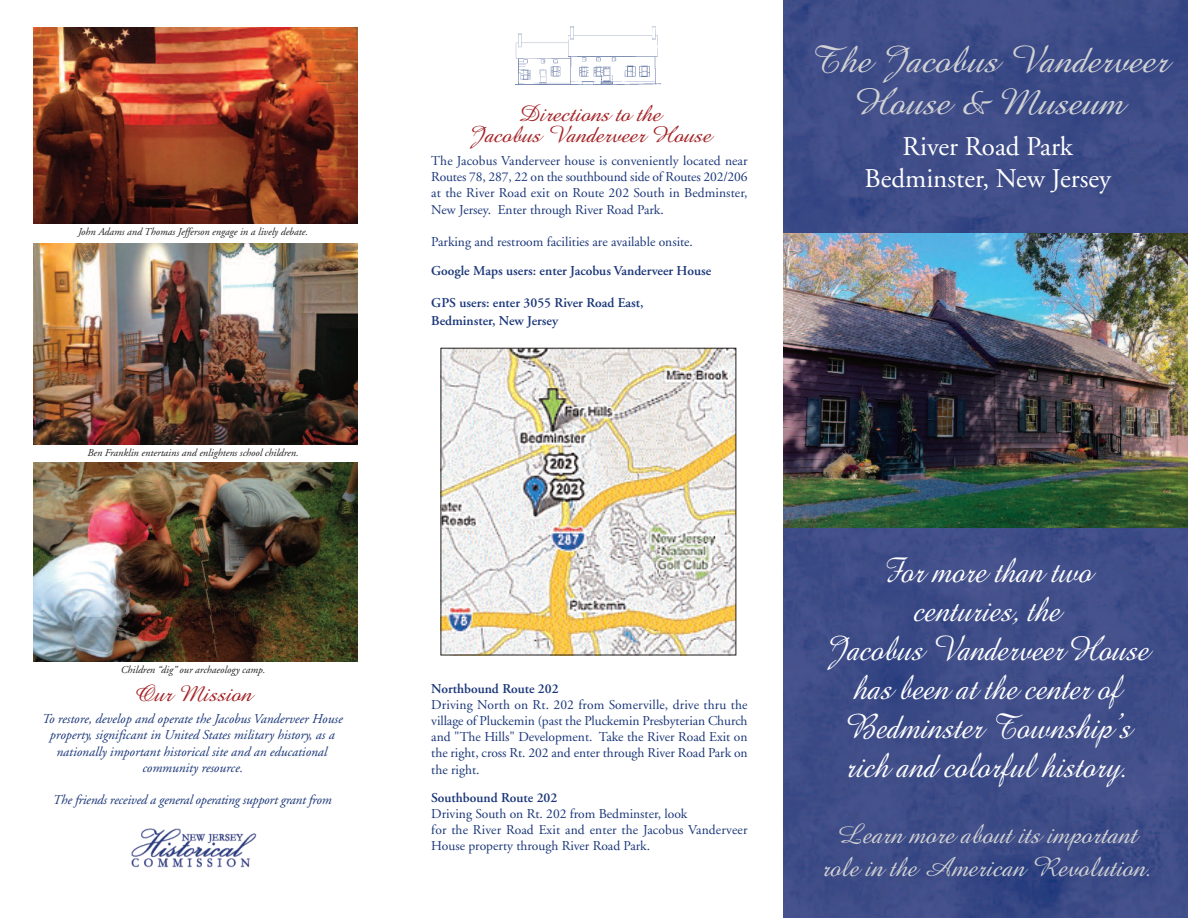
<style>
.page{position:relative;width:1188px;height:918px;background:#fff}
.page>*{position:absolute;margin:0;border:0;box-sizing:border-box;transform-origin:0 0}
.t1{font:39px/42px "Amaze D Italic";color:#d1d2d4;text-align:center}
.t2{font:36px/39px "Amaze D Italic";color:#fff;text-align:center;scale:.9 1}
.t3{font:28.35px/33px "Amaze D Italic";color:#d1d2d4;text-align:center;scale:.95 1}
.t4{font:27px/32.4px "Adobe Garamond";color:#fff;text-align:center}
.t5{font:24px/21px "Amaze D Italic";color:#a42125;text-align:center}
.t6{font:13.5px/16.2px "Adobe Garamond";color:#1a3679;text-align:justify}
.t7{font:italic 13.5px/16.2px "Adobe Garamond";color:#1a3679;text-align:center}
.t8{font:600 13.5px/17.2px "Adobe Garamond";color:#1a3679}
.t9{font:italic 10.5px "Adobe Garamond";color:#231f20}
</style>
<div class="page">
<img style="left:783px;top:0;width:405px;height:918px">
<img style="left:783px;top:233px;width:405px;height:295px">
<img style="left:516px;top:27px;width:145px;height:57px">
<img style="left:443px;top:350px;width:291px;height:303px">
<img style="left:131px;top:828px;width:126px;height:40px">
<img style="left:34px;top:27px;width:324px;height:197px">
<img style="left:34px;top:243px;width:324px;height:201px">
<img style="left:34px;top:463px;width:324px;height:198px">
<p class="t9" style="left:78px;top:228px;width:231px">John Adams and Thomas Jefferson engage in a lively debate.</p>
<p class="t9" style="left:87px;top:448px;width:213px">Ben Franklin entertains and enlightens school children.</p>
<p class="t9" style="left:121px;top:665px;width:146px">Children “dig” our archaeology camp.</p>
<h3 class="t5" style="left:134px;top:682px;width:120px">Our Mission</h3>
<p class="t7" style="left:42px;top:712px;width:302px">To restore, develop and operate the Jacobus Vanderveer House property, significant in United States military history, as a nationally important historical site and an educational community resource.</p>
<p class="t7" style="left:53px;top:793px;width:280px">The friends received a general operating support grant from</p>
<h3 class="t5" style="left:468px;top:103px;width:244px">Directions to the<br>Jacobus Vanderveer House</h3>
<p class="t6" style="left:431px;top:154px;width:318px">The Jacobus Vanderveer house is conveniently located near Routes 78, 287, 22 on the southbound side of Routes 202/206 at the River Road exit on Route 202 South in Bedminster, New Jersey. Enter through River Road Park.</p>
<p class="t6" style="left:431px;top:235px;width:263px">Parking and restroom facilities are available onsite.</p>
<p class="t8" style="left:431px;top:263px;width:281px">Google Maps users: enter Jacobus Vanderveer House</p>
<p class="t8" style="left:431px;top:296px;width:214px">GPS users: enter 3055 River Road East,<br>Bedminster, New Jersey</p>
<h1 class="t1" style="left:808px;top:38px;width:362px">The Jacobus Vanderveer<br>House &amp; Museum</h1>
<h3 class="t4" style="left:865px;top:132px;width:248px">River Road Park<br>Bedminster, New Jersey</h3>
<p class="t8" style="left:431px;top:681px;width:129px">Northbound Route 202</p>
<p class="t6" style="left:431px;top:698px;width:318px">Driving North on Rt. 202 from Somerville, drive thru the village of Pluckemin (past the Pluckemin Presbyterian Church and "The Hills" Development. Take the River Road Exit on the right, cross Rt. 202 and enter through River Road Park on the right.</p>
<p class="t8" style="left:431px;top:790px;width:128px">Southbound Route 202</p>
<p class="t6" style="left:431px;top:807px;width:318px;text-align:left">Driving South on Rt. 202 from Bedminster, look<br>for the River Road Exit and enter the Jacobus Vanderveer<br>House property through River Road Park.</p>
<h2 class="t2" style="left:825px;top:550px;width:361px">For more than two centuries, the<br>Jacobus VanderveerHouse has been at the center of<br>Bedminster Township’s rich and colorful history.</h2>
<h3 class="t3" style="left:822px;top:817px;width:349px">Learn more about its important role in the American Revolution.</h3>
</div>
